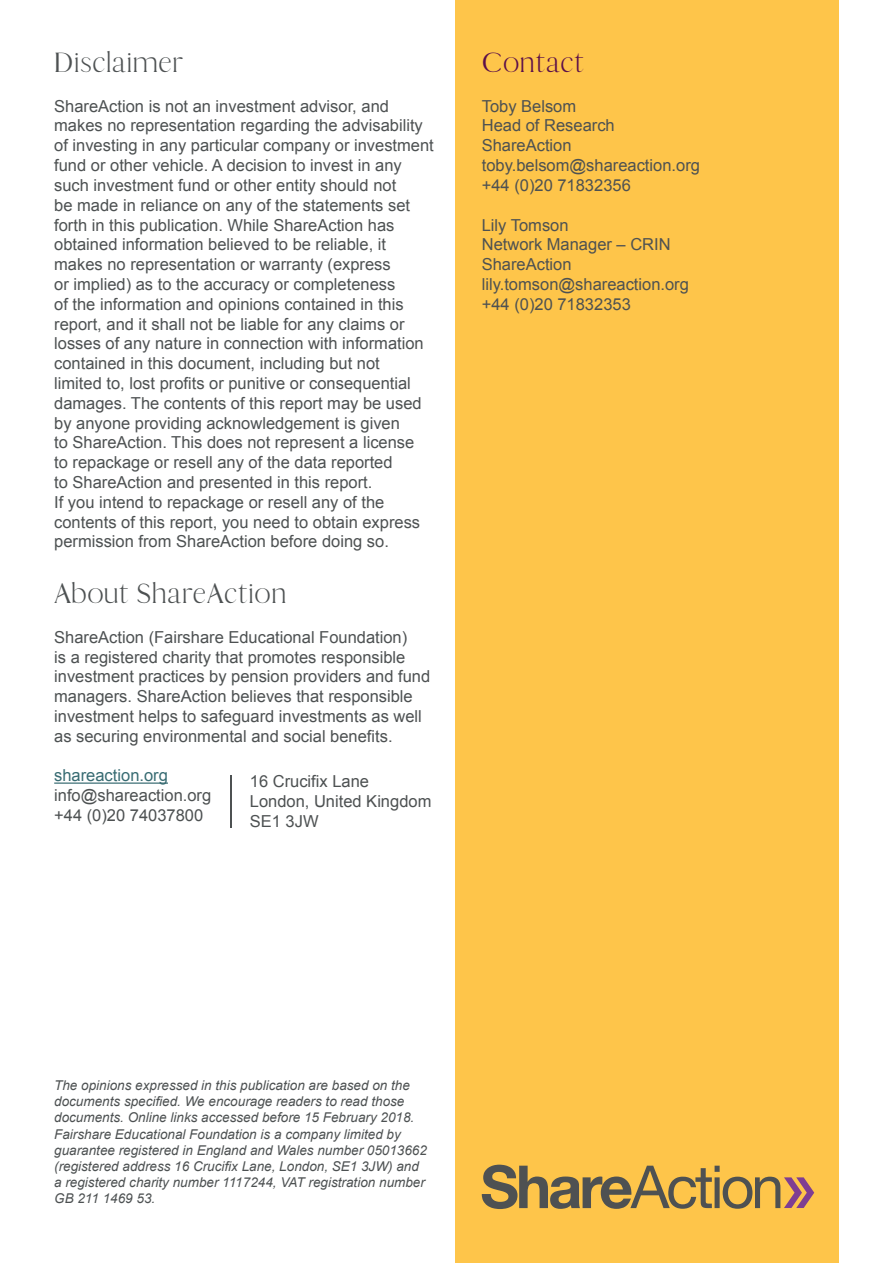
<style>
.page{position:relative;width:893px;height:1263px;background:#fff}
.page>*{position:absolute;margin:0;border:0;box-sizing:border-box;transform-origin:0 0}
.t1{font:30px "Thomas Mag";color:#4d5152}
.t2{font:30px "Thomas Mag";color:#5b0f49}
.t3{font:16.5px/19.8px "Arial";color:#4d5152}
.t4{font:16.5px "Arial";color:#376b72}
.t5{font:italic 13.5px/16.2px "Arial";color:#4d5152}
</style>
<div class="page">
<div style="left:456px;top:0;width:383px;height:1263px;background:#fec54a"></div>
<hr style="left:54px;top:782px;width:114px;height:2px;background:#376b72">
<hr style="left:230px;top:775px;width:1px;height:52px;background:#4d5152">
<svg style="left:482px;top:1165px;width:332px;height:44px"></svg>
<h1 class="t1" style="left:54px;top:46px;width:131px">Disclaimer</h1>
<p class="t3" style="left:54px;top:96px;width:381px">ShareAction is not an investment advisor, and makes no representation regarding the advisability of investing in any particular company or investment fund or other vehicle. A decision to invest in any such investment fund or other entity should not<br>be made in reliance on any of the statements set forth in this publication. While ShareAction has obtained information believed to be reliable, it makes no representation or warranty (express<br>or implied) as to the accuracy or completeness<br>of the information and opinions contained in this report, and it shall not be liable for any claims or losses of any nature in connection with information contained in this document, including but not<br>limited to, lost profits or punitive or consequential damages. The contents of this report may be used by anyone providing acknowledgement is given<br>to ShareAction. This does not represent a license<br>to repackage or resell any of the data reported<br>to ShareAction and presented in this report.<br>If you intend to repackage or resell any of the contents of this report, you need to obtain express permission from ShareAction before doing so.</p>
<h1 class="t1" style="left:54px;top:577px;width:234px">About ShareAction</h1>
<p class="t3" style="left:54px;top:627px;width:378px">ShareAction (Fairshare Educational Foundation)<br>is a registered charity that promotes responsible investment practices by pension providers and fund managers. ShareAction believes that responsible investment helps to safeguard investments as well as securing environmental and social benefits.</p>
<p class="t4" style="left:54px;top:765px;width:115px">shareaction.org</p>
<p class="t3" style="left:54px;top:786px;width:159px">info@shareaction.org +44 (0)20 74037800</p>
<p class="t3" style="left:250px;top:772px;width:183px">16 Crucifix Lane<br>London, United Kingdom<br>SE1 3JW</p>
<h1 class="t2" style="left:482px;top:46px;width:104px">Contact</h1>
<p class="t3" style="left:482px;top:96px;width:220px">Toby Belsom<br>Head of Research<br>ShareAction toby.belsom@shareaction.org +44 (0)20 71832356</p>
<p class="t3" style="left:482px;top:215px;width:209px">Lily Tomson<br>Network Manager – CRIN<br>ShareAction lily.tomson@shareaction.org +44 (0)20 71832353</p>
<p class="t5" style="left:54px;top:1077px;width:374px">The opinions expressed in this publication are based on the documents specified. We encourage readers to read those documents. Online links accessed before 15 February 2018.<br>Fairshare Educational Foundation is a company limited by guarantee registered in England and Wales number 05013662 (registered address 16 Crucifix Lane, London, SE1 3JW) and a registered charity number 1117244, VAT registration number GB 211 1469 53.</p>
</div>
